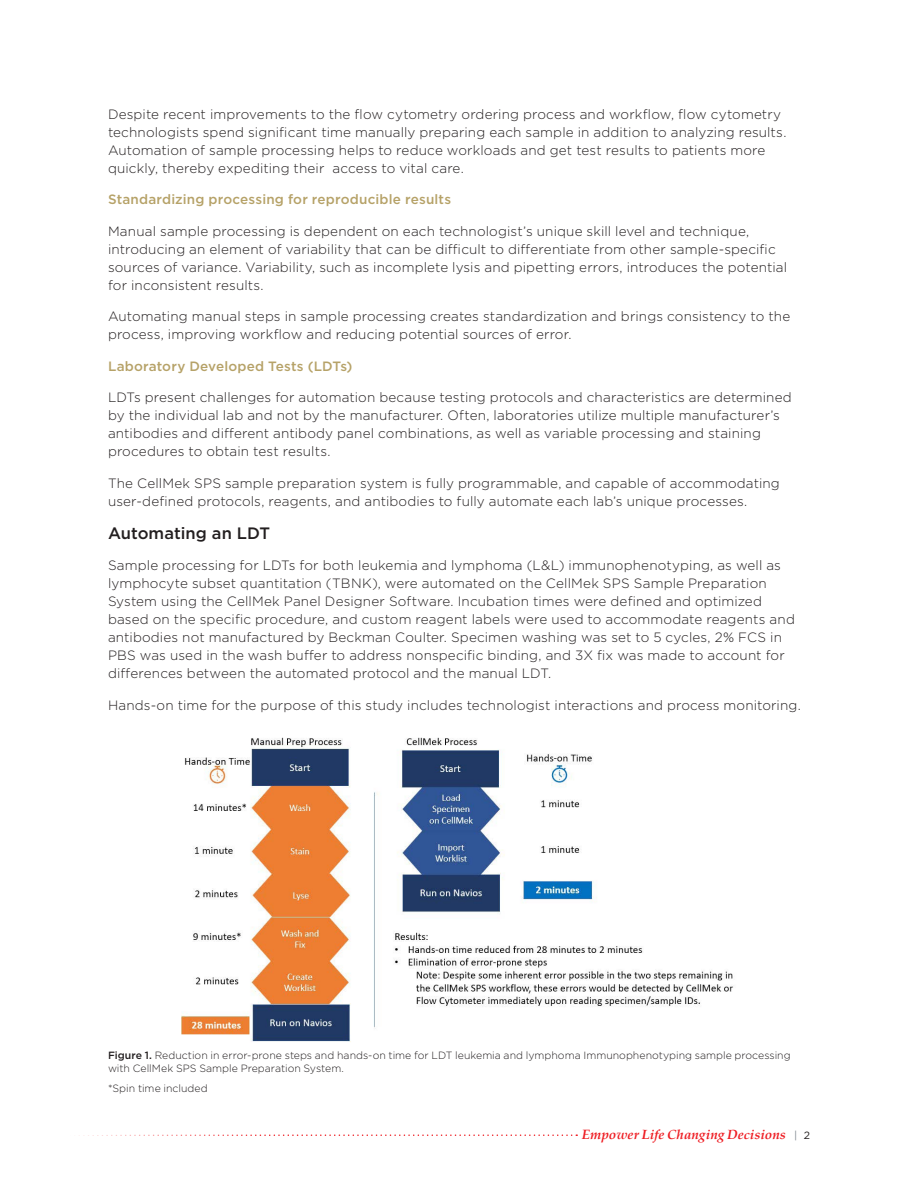
<style>
.page{position:relative;width:918px;height:1188px;background:#fff}
.page>*{position:absolute;margin:0;border:0;box-sizing:border-box;transform-origin:0 0}
.Doc_-_Header{font:500 16.5px "Gotham";color:#231f20}
.Doc_-_Body_LAst{font:300 13.5px/18px "Gotham";letter-spacing:.01em;color:#231f20}
.Doc_-_Subheader{font:500 13.5px "Gotham";letter-spacing:.01em;color:#b6a268}
.t1{font:italic 700 13.5px "Palatino";color:#ee1d23}
.Doc_-_Fig_Table{font:300 10.5px/13.5px "Gotham";letter-spacing:.005em;color:#231f20}
.s1{font-weight:500}
.s2{font-family:"Gotham";font-weight:400;font-style:normal;font-size:10.5px;color:#7e868d}
.s3{font-family:"Gotham";font-weight:400;font-style:normal;font-size:10.5px;color:#231f20}
</style>
<div class="page">
<svg style="left:79px;top:1134px;width:498px;height:2px"></svg>
<img style="left:182px;top:737px;width:551px;height:305px">
<p class="Doc_-_Body_LAst" style="left:108px;top:105px;width:680px">Despite recent improvements to the flow cytometry ordering process and workflow, flow cytometry technologists spend significant time manually preparing each sample in addition to analyzing results.<br>Automation of sample processing helps to reduce workloads and get test results to patients more quickly, thereby expediting their access to vital care.</p>
<p class="Doc_-_Subheader" style="left:108px;top:191px;width:345px">Standardizing processing for reproducible results</p>
<p class="Doc_-_Body_LAst" style="left:108px;top:222px;width:681px">Manual sample processing is dependent on each technologist’s unique skill level and technique, introducing an element of variability that can be difficult to differentiate from other sample-specific sources of variance. Variability, such as incomplete lysis and pipetting errors, introduces the potential for inconsistent results.</p>
<p class="Doc_-_Body_LAst" style="left:108px;top:307px;width:684px">Automating manual steps in sample processing creates standardization and brings consistency to the process, improving workflow and reducing potential sources of error.</p>
<p class="Doc_-_Subheader" style="left:108px;top:357px;width:246px">Laboratory Developed Tests (LDTs)</p>
<p class="Doc_-_Body_LAst" style="left:108px;top:388px;width:685px">LDTs present challenges for automation because testing protocols and characteristics are determined by the individual lab and not by the manufacturer. Often, laboratories utilize multiple manufacturer’s antibodies and different antibody panel combinations, as well as variable processing and staining procedures to obtain test results.</p>
<p class="Doc_-_Body_LAst" style="left:108px;top:474px;width:673px">The CellMek SPS sample preparation system is fully programmable, and capable of accommodating user-defined protocols, reagents, and antibodies to fully automate each lab’s unique processes.</p>
<p class="Doc_-_Header" style="left:108px;top:522px;width:164px">Automating an LDT</p>
<p class="Doc_-_Body_LAst" style="left:108px;top:556px;width:688px">Sample processing for LDTs for both leukemia and lymphoma (L&amp;L) immunophenotyping, as well as lymphocyte subset quantitation (TBNK), were automated on the CellMek SPS Sample Preparation System using the CellMek Panel Designer Software. Incubation times were defined and optimized based on the specific procedure, and custom reagent labels were used to accommodate reagents and antibodies not manufactured by Beckman Coulter. Specimen washing was set to 5 cycles, 2% FCS in PBS was used in the wash buffer to address nonspecific binding, and 3X fix was made to account for differences between the automated protocol and the manual LDT.</p>
<p class="Doc_-_Body_LAst" style="left:108px;top:696px;width:694px">Hands-on time for the purpose of this study includes technologist interactions and process monitoring.</p>
<p class="Doc_-_Fig_Table" style="left:108px;top:1048px;width:684px"><span class="s1">Figure 1.</span> Reduction in error-prone steps and hands-on time for LDT leukemia and lymphoma Immunophenotyping sample processing with CellMek SPS Sample Preparation System.</p>
<p class="Doc_-_Fig_Table" style="left:108px;top:1082px;width:101px">*Spin time included</p>
<p class="t1" style="left:582px;top:1123px;width:230px">Empower Life Changing Decisions <span class="s2">|</span> <span class="s3">2</span></p>
</div>
